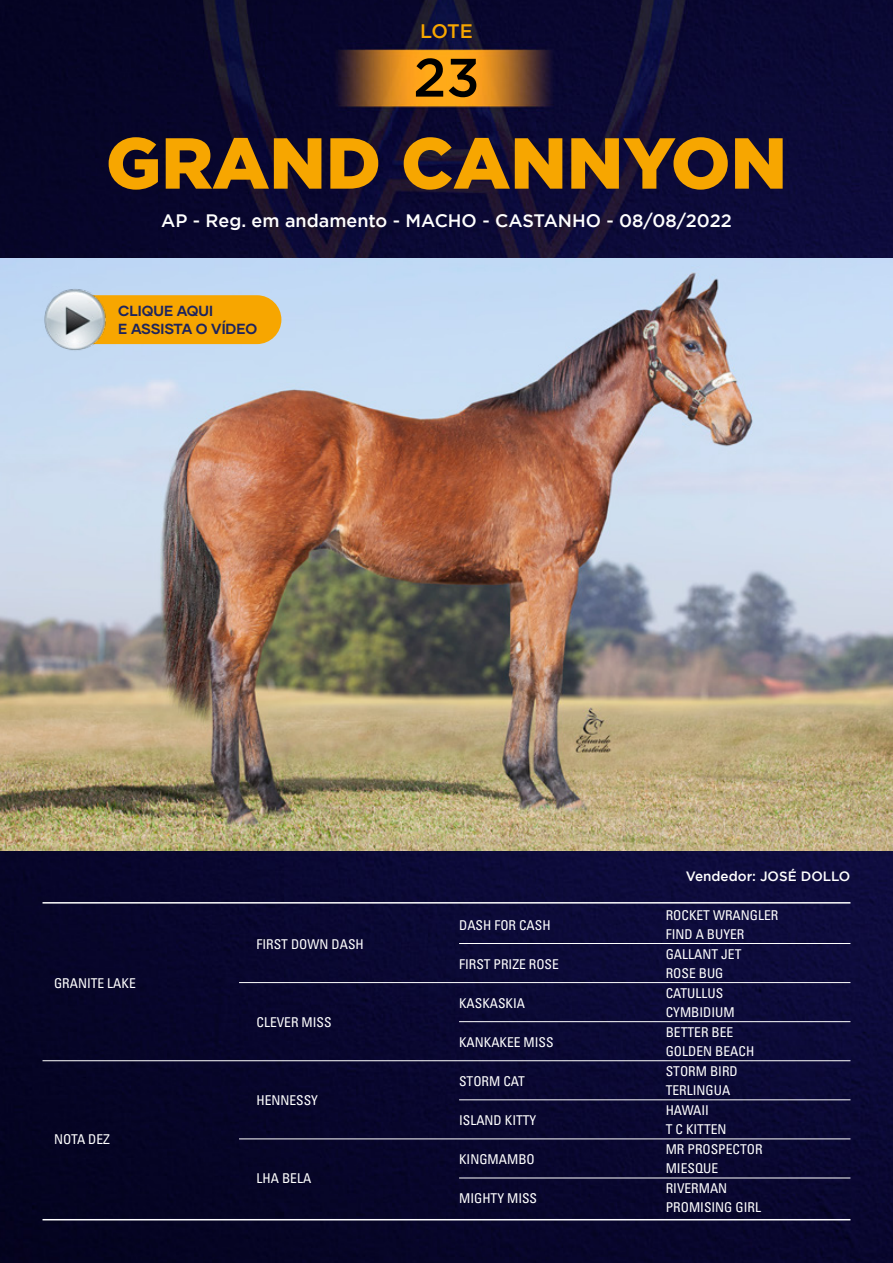
<style>
.page{position:relative;width:893px;height:1263px;background:#fff}
.page>*{position:absolute;margin:0;border:0;box-sizing:border-box;transform-origin:0 0}
.t1{font:900 72px "Gotham";color:#f7a600}
.t2{font:500 54px "Gotham";color:#000}
.t3{font:500 19.5px "Gotham";color:#f7a600}
.t4{font:500 18px "Gotham";color:#fff}
.t5{font:700 14.55px/17.5px "Gilmer";color:#1d245d}
.t6{font:condensed 13.5px/19.5px "Univers LT Std";color:#fff}
.t7{font:500 13.5px "Gotham";color:#fff}
</style>
<div class="page">
<img style="left:0;top:0;width:893px;height:1263px">
<hr style="left:43px;top:902px;width:807px;height:1px;background:#fff">
<hr style="left:239px;top:1138px;width:611px;height:1px;background:#fff">
<hr style="left:459px;top:1177px;width:391px;height:1px;background:#fff">
<hr style="left:459px;top:943px;width:391px;height:1px;background:#fff">
<hr style="left:459px;top:1021px;width:391px;height:1px;background:#fff">
<hr style="left:459px;top:1099px;width:391px;height:1px;background:#fff">
<hr style="left:239px;top:982px;width:611px;height:1px;background:#fff">
<hr style="left:43px;top:1060px;width:807px;height:1px;background:#fff">
<hr style="left:43px;top:1219px;width:807px;height:1px;background:#fff">
<img style="left:0;top:258px;width:893px;height:592px">
<div style="left:63px;top:295px;width:218px;height:49px;background:#f7a600;border-radius:24px"></div>
<img style="left:43px;top:287px;width:65px;height:70px">
<h3 class="t3" style="left:420px;top:20px;width:54px">LOTE</h3>
<h2 class="t2" style="left:413px;top:47px;width:68px">23</h2>
<h1 class="t1" style="left:106px;top:122px;width:683px">GRAND CANNYON</h1>
<h3 class="t4" style="left:161px;top:211px;width:572px">AP - Reg. em andamento - MACHO - CASTANHO - 08/08/2022</h3>
<p class="t5" style="left:118px;top:302px;width:140px">CLIQUE AQUI<br>E ASSISTA O VÍDEO</p>
<p class="t6" style="left:54px;top:973px;width:83px">GRANITE LAKE</p>
<p class="t6" style="left:54px;top:1129px;width:57px">NOTA DEZ</p>
<p class="t6" style="left:257px;top:934px;width:109px">FIRST DOWN DASH</p>
<p class="t6" style="left:257px;top:1012px;width:77px">CLEVER MISS</p>
<p class="t6" style="left:257px;top:1090px;width:63px">HENNESSY</p>
<p class="t6" style="left:257px;top:1168px;width:56px">LHA BELA</p>
<p class="t6" style="left:459px;top:915px;width:93px">DASH FOR CASH</p>
<p class="t6" style="left:459px;top:954px;width:101px">FIRST PRIZE ROSE</p>
<p class="t6" style="left:459px;top:993px;width:68px">KASKASKIA</p>
<p class="t6" style="left:459px;top:1032px;width:96px">KANKAKEE MISS</p>
<p class="t6" style="left:459px;top:1071px;width:67px">STORM CAT</p>
<p class="t6" style="left:459px;top:1110px;width:79px">ISLAND KITTY</p>
<p class="t6" style="left:459px;top:1149px;width:77px">KINGMAMBO</p>
<p class="t6" style="left:459px;top:1188px;width:80px">MIGHTY MISS</p>
<p class="t7" style="left:686px;top:869px;width:166px">Vendedor: JOSÉ DOLLO</p>
<p class="t6" style="left:666px;top:905px;width:114px">ROCKET WRANGLER<br>FIND A BUYER<br>GALLANT JET<br>ROSE BUG<br>CATULLUS<br>CYMBIDIUM<br>BETTER BEE<br>GOLDEN BEACH<br>STORM BIRD<br>TERLINGUA<br>HAWAII<br>T C KITTEN<br>MR PROSPECTOR<br>MIESQUE<br>RIVERMAN<br>PROMISING GIRL</p>
</div>
